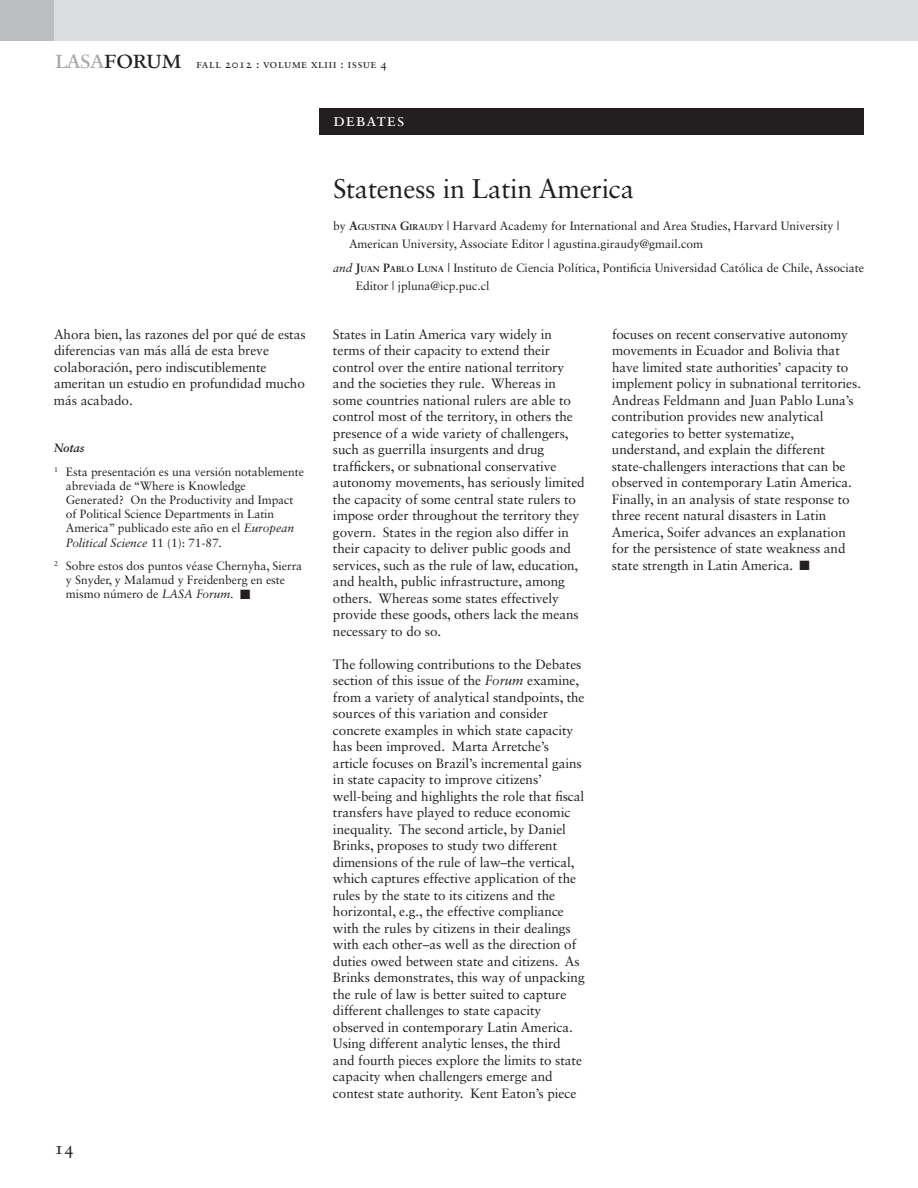
<style>
.page{position:relative;width:918px;height:1188px;background:#fff}
.page>*{position:absolute;margin:0;border:0;box-sizing:border-box;transform-origin:0 0}
.t1{font:27px "Sabon LT Std";letter-spacing:-.01em;color:#231f20}
.t2{font:27px "Sabon Roman SC";letter-spacing:-.045em;color:#231f20}
.t3{font:18px "Sabon Roman SC";letter-spacing:.05em;color:#fff}
.t4{font:18px "Sabon Roman Os F";color:#231f20}
.t5{font:13.5px/16.5px "Sabon LT Std";letter-spacing:-.005em;color:#231f20}
.t6{font:12px/14.2px "Sabon LT Std";letter-spacing:-.005em;color:#231f20}
.t7{font:12px "Sabon Roman SC";letter-spacing:.02em;color:#231f20}
.s1{color:#a8a9ad}
.s2{font-weight:700;font-style:italic}
.s3{font-style:italic}
.s4{font-family:"Sabon";font-weight:700}
.s5{font-family:"Sabon";font-weight:700;font-size:8.4px}
</style>
<div class="page">
<div style="left:320px;top:108px;width:544px;height:27px;background:#231f20"></div>
<div style="left:0;top:0;width:54px;height:40px;background:#bcbdc0"></div>
<div style="left:54px;top:0;width:864px;height:40px;background:#dcdddf"></div>
<h1 class="t2" style="left:54px;top:42px;width:130px"><span class="s1">lasa</span>forum</h1>
<p class="t7" style="left:196px;top:56px;width:193px">fall 2012 : volume xliii : issue 4</p>
<h2 class="t3" style="left:333px;top:109px;width:73px">debates</h2>
<p class="t5" style="left:54px;top:326px;width:253px">Ahora bien, las razones del por qué de estas diferencias van más allá de esta breve colaboración, pero indiscutiblemente ameritan un estudio en profundidad mucho más acabado.</p>
<p class="t6" style="left:54px;top:436px;width:252px;line-height:23.2px"><span class="s2">Notas<br></span><sup>1</sup> Esta presentación es una versión notablemente</p>
<p class="t6" style="left:66px;top:478px;width:230px">abreviada de “Where is Knowledge Generated? On the Productivity and Impact of Political Science Departments in Latin America” publicado este año en el <span class="s3">European Political Science</span> 11 (1): 71-87.</p>
<p class="t6" style="left:66px;top:559px;width:238px;text-indent:-12px"><sup>2</sup> Sobre estos dos puntos véase Chernyha, Sierra y Snyder, y Malamud y Freidenberg en este mismo número de <span class="s3">LASA Forum.</span> ■</p>
<h2 class="t4" style="left:54px;top:1137px;width:22px">14</h2>
<h1 class="t1" style="left:333px;top:173px;width:303px">Stateness in Latin America</h1>
<p class="t6" style="left:349px;top:216px;width:492px;line-height:18px;text-indent:-16px">by <span class="s4">A</span><span class="s5">GUSTINA</span> <span class="s4">G</span><span class="s5">IRAUDY</span> | Harvard Academy for International and Area Studies, Harvard University |<br>American University, Associate Editor | agustina.giraudy@gmail.com</p>
<p class="t6" style="left:356px;top:258px;width:510px;line-height:18px;text-indent:-23px"><span class="s3">and</span> <span class="s4">J</span><span class="s5">UAN</span> <span class="s4">P</span><span class="s5">ABLO</span> <span class="s4">L</span><span class="s5">UNA</span> | Instituto de Ciencia Política, Pontificia Universidad Católica de Chile, Associate<br>Editor | jpluna@icp.puc.cl</p>
<p class="t5" style="left:333px;top:326px;width:253px">States in Latin America vary widely in terms of their capacity to extend their control over the entire national territory and the societies they rule. Whereas in some countries national rulers are able to control most of the territory, in others the presence of a wide variety of challengers, such as guerrilla insurgents and drug traffickers, or subnational conservative autonomy movements, has seriously limited the capacity of some central state rulers to impose order throughout the territory they govern. States in the region also differ in their capacity to deliver public goods and services, such as the rule of law, education, and health, public infrastructure, among others. Whereas some states effectively provide these goods, others lack the means necessary to do so.</p>
<p class="t5" style="left:333px;top:656px;width:253px">The following contributions to the Debates section of this issue of the <span class="s3">Forum</span> examine, from a variety of analytical standpoints, the sources of this variation and consider concrete examples in which state capacity has been improved. Marta Arretche’s article focuses on Brazil’s incremental gains in state capacity to improve citizens’ well-being and highlights the role that fiscal transfers have played to reduce economic inequality. The second article, by Daniel Brinks, proposes to study two different dimensions of the rule of law–the vertical, which captures effective application of the rules by the state to its citizens and the horizontal, e.g., the effective compliance with the rules by citizens in their dealings with each other–as well as the direction of duties owed between state and citizens. As Brinks demonstrates, this way of unpacking the rule of law is better suited to capture different challenges to state capacity observed in contemporary Latin America.<br>Using different analytic lenses, the third and fourth pieces explore the limits to state capacity when challengers emerge and contest state authority. Kent Eaton’s piece</p>
<p class="t5" style="left:612px;top:326px;width:251px">focuses on recent conservative autonomy movements in Ecuador and Bolivia that have limited state authorities’ capacity to implement policy in subnational territories.<br>Andreas Feldmann and Juan Pablo Luna’s contribution provides new analytical categories to better systematize, understand, and explain the different state-challengers interactions that can be observed in contemporary Latin America.<br>Finally, in an analysis of state response to three recent natural disasters in Latin America, Soifer advances an explanation for the persistence of state weakness and state strength in Latin America. ■</p>
</div>
